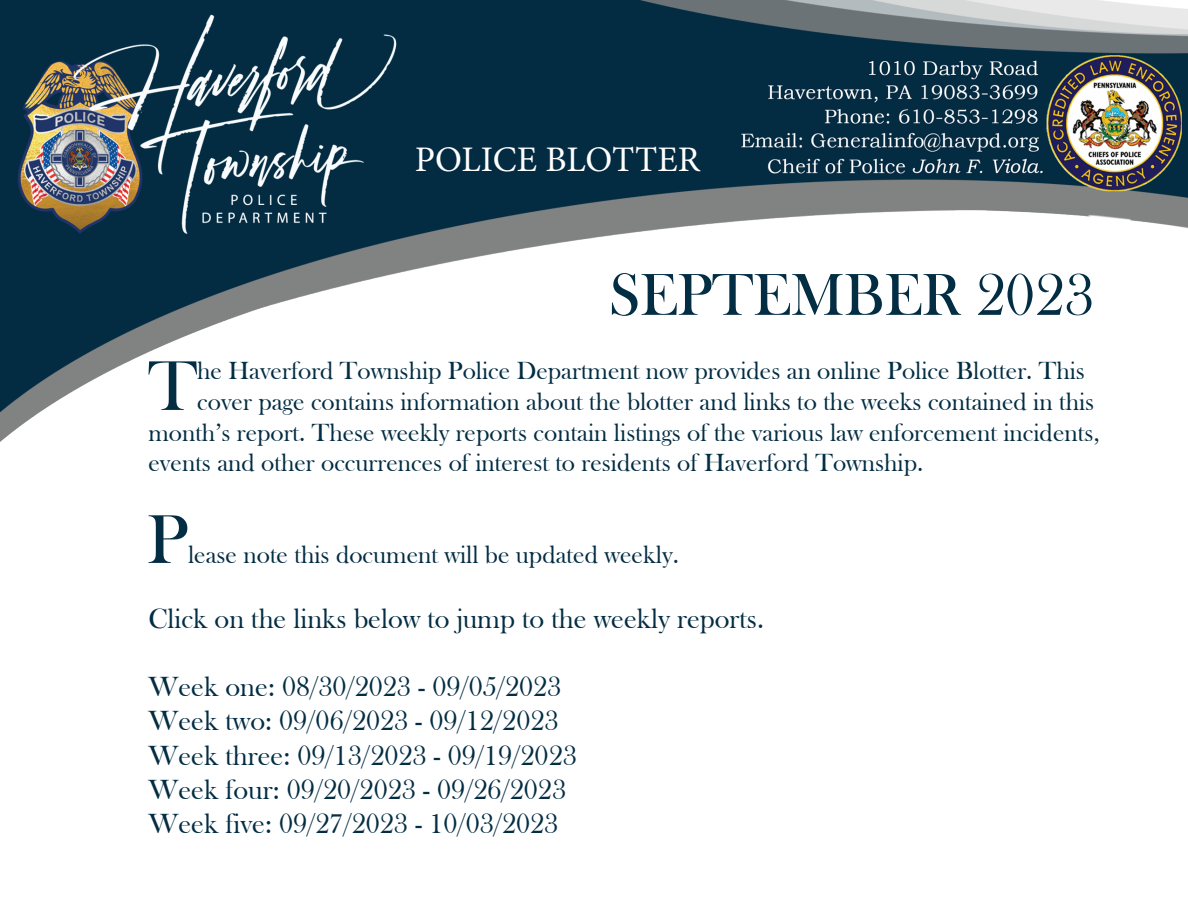
<style>
.page{position:relative;width:1188px;height:918px;background:#fff}
.page>*{position:absolute;margin:0;border:0;box-sizing:border-box;transform-origin:0 0}
.t1{font:72.9px "Bask Old Face";color:#032d43}
.t2{font:71.4px "Bask Old Face";color:#032d43}
.t3{font:61.2px "Bask Old Face";color:#032d43}
.t4{font:36px "Minion Pro";color:#fff}
.t5{font:28.5px/34.2px "Bask Old Face";color:#032d43}
.t6{font:25.5px "Bask Old Face";color:#032d43}
</style>
<div class="page">
<img style="left:0;top:0;width:1188px;height:442px">
<h3 class="t4" style="left:415px;top:135px;width:287px">POLICE BLOTTER</h3>
<h3 class="t3" style="left:609px;top:261px;width:486px">SEPTEMBER 2023</h3>
<h1 class="t1" style="left:148px;top:346px;width:51px">T</h1>
<p class="t6" style="left:197px;top:357px;width:889px">he Haverford Township Police Department now provides an online Police Blotter. This</p>
<p class="t6" style="left:197px;top:387px;width:899px">cover page contains information about the blotter and links to the weeks contained in this</p>
<p class="t6" style="left:148px;top:418px;width:953px">month’s report. These weekly reports contain listings of the various law enforcement incidents,</p>
<p class="t6" style="left:148px;top:449px;width:776px">events and other occurrences of interest to residents of Haverford Township.</p>
<h2 class="t2" style="left:147px;top:500px;width:43px">P</h2>
<p class="t6" style="left:188px;top:540px;width:492px">lease note this document will be updated weekly.</p>
<p class="t5" style="left:148px;top:602px;width:617px">Click on the links below to jump to the weekly reports.</p>
<p class="t5" style="left:148px;top:670px;width:430px">Week one: 08/30/2023 - 09/05/2023<br>Week two: 09/06/2023 - 09/12/2023<br>Week three: 09/13/2023 - 09/19/2023<br>Week four: 09/20/2023 - 09/26/2023<br>Week five: 09/27/2023 - 10/03/2023</p>
</div>
